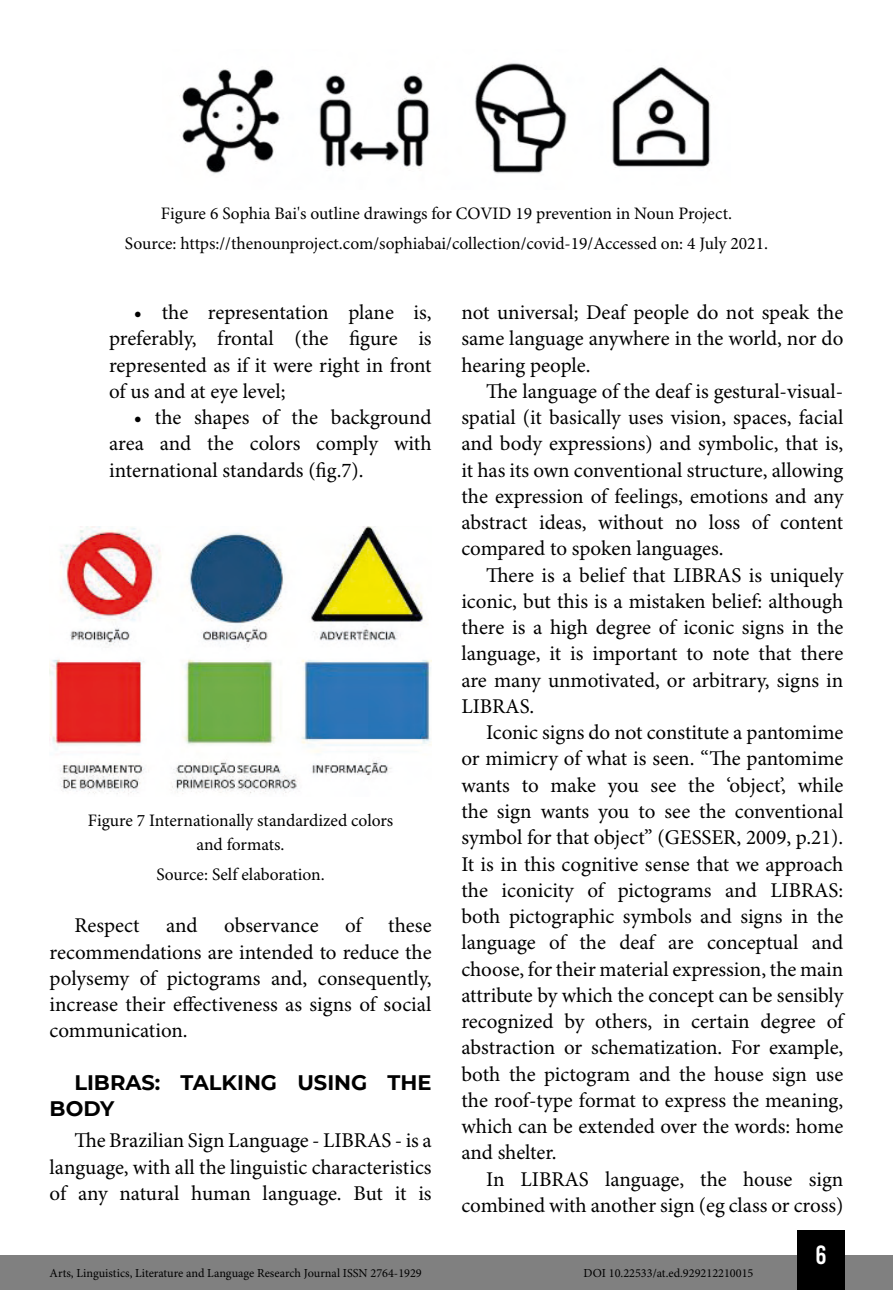
<style>
.page{position:relative;width:893px;height:1290px;background:#fff}
.page>*{position:absolute;margin:0;border:0;box-sizing:border-box;transform-origin:0 0}
.t1{font:26.25px "Bebas Kai";color:#fff}
.t2{font:21px/26.2px "Minion Pro";letter-spacing:-.005em;color:#000;text-align:justify}
.t3{font:700 21px/26.2px "Montserrat";color:#000}
.t4{font:17.5px/29.4px "Minion Pro";color:#000;text-align:center}
.t5{font:12.25px "Minion Pro";color:#000}
</style>
<div class="page">
<div style="left:0;top:1255px;width:893px;height:35px;background:#808080"></div>
<div style="left:797px;top:1230px;width:48px;height:60px;background:#000"></div>
<img style="left:181px;top:63px;width:530px;height:111px">
<img style="left:50px;top:526px;width:382px;height:268px">
<p class="t4" style="left:125px;top:200px;width:645px">Figure 6 Sophia Bai's outline drawings for COVID 19 prevention in Noun Project.<br>Source: https://thenounproject.com/sophiabai/collection/covid-19/Accessed on: 4 July 2021.</p>
<p class="t2" style="left:109px;top:300px;width:324px;text-indent:25px">• the representation plane is, preferably, frontal (the figure is represented as if it were right in front of us and at eye level;</p>
<p class="t2" style="left:109px;top:405px;width:324px;text-indent:25px">• the shapes of the background area and the colors comply with international standards (fig.7).</p>
<p class="t4" style="left:88px;top:809px;width:307px;line-height:24.5px">Figure 7 Internationally standardized colors and formats.</p>
<p class="t4" style="left:156px;top:860px;width:170px">Source: Self elaboration.</p>
<p class="t2" style="left:74px;top:913px;width:67px">Respect</p>
<p class="t2" style="left:166px;top:913px;width:33px">and</p>
<p class="t2" style="left:224px;top:913px;width:96px">observance</p>
<p class="t2" style="left:345px;top:913px;width:18px">of</p>
<p class="t2" style="left:50px;top:913px;width:383px;text-indent:339px">these recommendations are intended to reduce the polysemy of pictograms and, consequently, increase their effectiveness as signs of social communication.</p>
<p class="t3" style="left:50px;top:1068px;width:383px;text-indent:25px">LIBRAS: TALKING USING THE<br>BODY</p>
<p class="t2" style="left:50px;top:1128px;width:384px;text-indent:25px">The Brazilian Sign Language - LIBRAS - is a language, with all the linguistic characteristics of any natural human language. But it is</p>
<p class="t2" style="left:461px;top:300px;width:383px">not universal; Deaf people do not speak the same language anywhere in the world, nor do hearing people.</p>
<p class="t2" style="left:461px;top:379px;width:384px;text-indent:25px">The language of the deaf is gestural-visual&shy;spatial (it basically uses vision, spaces, facial and body expressions) and symbolic, that is, it has its own conventional structure, allowing the expression of feelings, emotions and any abstract ideas, without no loss of content compared to spoken languages.</p>
<p class="t2" style="left:461px;top:563px;width:384px;text-indent:25px">There is a belief that LIBRAS is uniquely iconic, but this is a mistaken belief: although there is a high degree of iconic signs in the language, it is important to note that there are many unmotivated, or arbitrary, signs in LIBRAS.</p>
<p class="t2" style="left:461px;top:720px;width:384px;text-indent:25px">Iconic signs do not constitute a pantomime or mimicry of what is seen. “The pantomime wants to make you see the ‘object’, while the sign wants you to see the conventional symbol for that object” (GESSER, 2009, p.21).<br>It is in this cognitive sense that we approach the iconicity of pictograms and LIBRAS: both pictographic symbols and signs in the language of the deaf are conceptual and choose, for their material expression, the main attribute by which the concept can be sensibly recognized by others, in certain degree of abstraction or schematization. For example, both the pictogram and the house sign use the roof-type format to express the meaning, which can be extended over the words: home and shelter.</p>
<p class="t2" style="left:461px;top:1166px;width:384px;text-align:right">In LIBRAS language, the house sign combined with another sign (eg class or cross)</p>
<p class="t1" style="left:815px;top:1241px;width:13px">6</p>
<p class="t5" style="left:50px;top:1266px;width:374px">Arts, Linguistics, Literature and Language Research Journal ISSN 2764-1929</p>
<p class="t5" style="left:584px;top:1266px;width:171px">DOI 10.22533/at.ed.929212210015</p>
</div>
